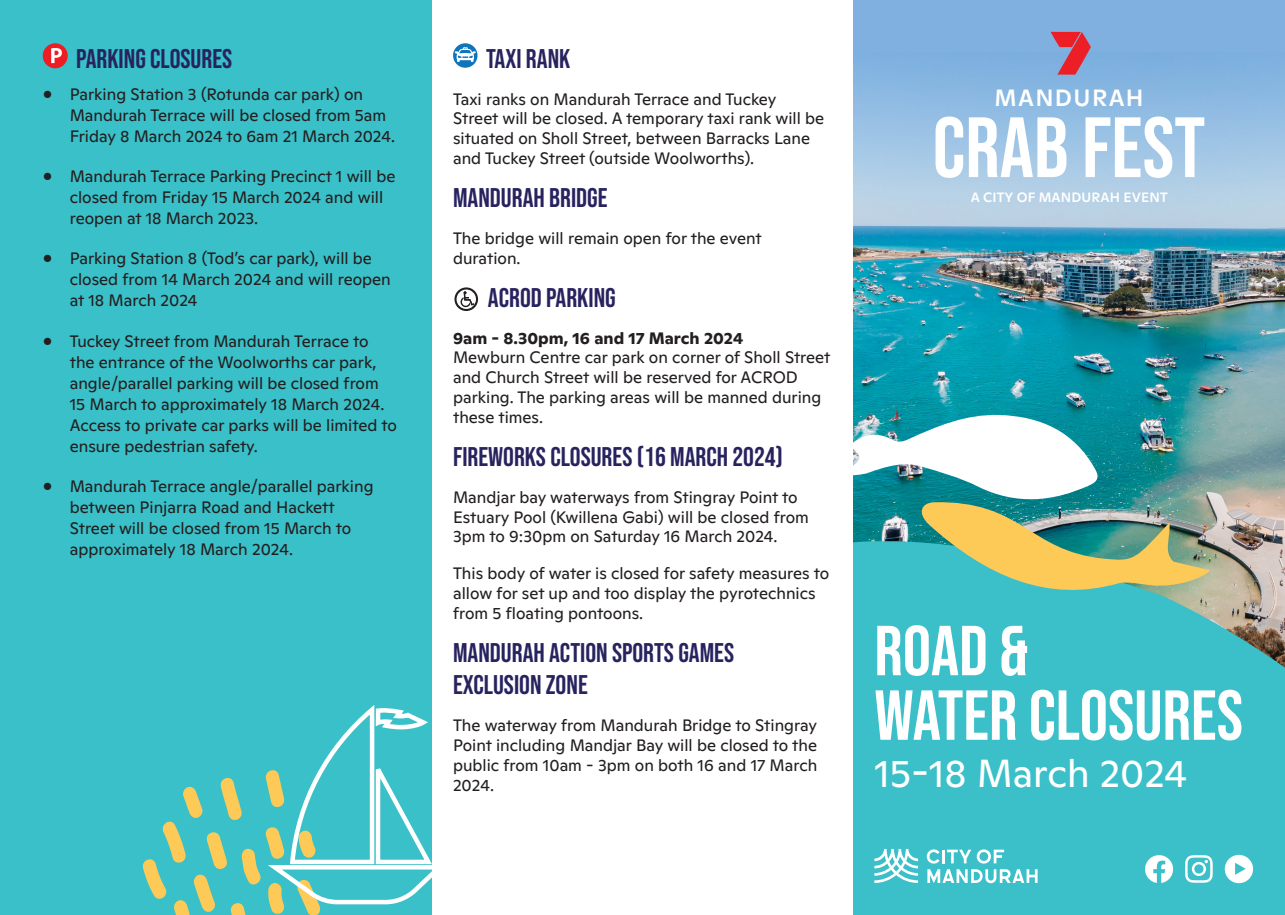
<style>
.page{position:relative;width:1285px;height:915px;background:#fff}
.page>*{position:absolute;margin:0;border:0;box-sizing:border-box;transform-origin:0 0}
.t1{font:85.2px "Bebas Neue";color:#fff}
.t2{font:70.5px/64.5px "Bebas Neue";color:#fff}
.t3{font:39px "Ginto Normal";color:#fff}
.t4{font:27px/32.4px "Bebas Neue";color:#27235f}
.t5{font:500 23.4px "Ginto Normal";letter-spacing:.06em;color:#fff}
.t6{font:16.5px/19.8px "Ginto Normal";color:#231f20}
.t7{font:500 13.5px "Ginto Normal";letter-spacing:.01em;color:#fff}
.s1{font-weight:700}
</style>
<div class="page">
<div style="left:0;top:0;width:432px;height:914px;background:#3ac0c8"></div>
<div style="left:853px;top:0;width:431px;height:711px;background:#80b0e0"></div>
<img style="left:853px;top:85px;width:431px;height:430px">
<svg style="left:853px;top:515px;width:431px;height:399px;background:#43bec5"></svg>
<div style="left:43px;top:43px;width:25px;height:25px;background:#ee1d23;border-radius:50%"></div>
<svg style="left:51px;top:48px;width:11px;height:15px"></svg>
<div style="left:453px;top:43px;width:24px;height:25px;background:#1074bc;border-radius:50%"></div>
<svg style="left:454px;top:47px;width:21px;height:15px"></svg>
<svg style="left:454px;top:287px;width:24px;height:24px"></svg>
<img style="left:853px;top:414px;width:356px;height:189px">
<svg style="left:1144px;top:854px;width:28px;height:28px"></svg>
<svg style="left:1224px;top:854px;width:28px;height:28px"></svg>
<svg style="left:1184px;top:854px;width:28px;height:28px"></svg>
<svg style="left:874px;top:848px;width:43px;height:34px"></svg>
<svg style="left:926px;top:849px;width:111px;height:33px"></svg>
<svg style="left:1051px;top:32px;width:39px;height:43px"></svg>
<svg style="left:142px;top:705px;width:290px;height:209px"></svg>
<p class="t4" style="left:76px;top:42px;width:157px">PARKING CLOSURES</p>
<p class="t6" style="left:70px;top:82px;width:327px;line-height:21px;text-indent:-27px">• Parking Station 3 (Rotunda car park) on<br>Mandurah Terrace will be closed from 5am<br>Friday 8 March 2024 to 6am 21 March 2024.</p>
<p class="t6" style="left:70px;top:165px;width:327px;line-height:21px;text-indent:-27px">• Mandurah Terrace Parking Precinct 1 will be closed from Friday 15 March 2024 and will reopen at 18 March 2023.</p>
<p class="t6" style="left:70px;top:247px;width:322px;line-height:21px;text-indent:-27px">• Parking Station 8 (Tod’s car park), will be closed from 14 March 2024 and will reopen at 18 March 2024</p>
<p class="t6" style="left:70px;top:329px;width:329px;line-height:21px;text-indent:-27px">• Tuckey Street from Mandurah Terrace to the entrance of the Woolworths car park, angle/parallel parking will be closed from 15 March to approximately 18 March 2024.<br>Access to private car parks will be limited to ensure pedestrian safety.</p>
<p class="t6" style="left:70px;top:474px;width:305px;line-height:21px;text-indent:-27px">• Mandurah Terrace angle/parallel parking between Pinjarra Road and Hackett Street will be closed from 15 March to approximately 18 March 2024.</p>
<p class="t4" style="left:486px;top:42px;width:86px">TAXI RANK</p>
<p class="t6" style="left:453px;top:88px;width:372px">Taxi ranks on Mandurah Terrace and Tuckey Street will be closed. A temporary taxi rank will be situated on Sholl Street, between Barracks Lane and Tuckey Street (outside Woolworths).</p>
<p class="t4" style="left:453px;top:181px;width:156px">MANDURAH BRIDGE</p>
<p class="t6" style="left:453px;top:227px;width:310px">The bridge will remain open for the event duration.</p>
<p class="t4" style="left:488px;top:281px;width:129px">ACROD PARKING</p>
<p class="t6" style="left:453px;top:327px;width:379px"><span class="s1">9am - 8.30pm, 16 and 17 March 2024<br></span>Mewburn Centre car park on corner of Sholl Street and Church Street will be reserved for ACROD parking. The parking areas will be manned during these times.</p>
<p class="t4" style="left:453px;top:440px;width:331px">FIREWORKS CLOSURES (16 MARCH 2024)</p>
<p class="t6" style="left:453px;top:486px;width:357px">Mandjar bay waterways from Stingray Point to<br>Estuary Pool (Kwillena Gabi) will be closed from<br>3pm to 9:30pm on Saturday 16 March 2024.</p>
<p class="t6" style="left:453px;top:562px;width:377px">This body of water is closed for safety measures to allow for set up and too display the pyrotechnics from 5 floating pontoons.</p>
<p class="t4" style="left:453px;top:636px;width:282px">MANDURAH ACTION SPORTS GAMES<br>EXCLUSION ZONE</p>
<p class="t6" style="left:453px;top:714px;width:366px;text-align:justify">The waterway from Mandurah Bridge to Stingray Point including Mandjar Bay will be closed to the public from 10am - 3pm on both 16 and 17 March 2024.</p>
<p class="t5" style="left:994px;top:81px;width:151px">MANDURAH</p>
<p class="t1" style="left:932px;top:99px;width:274px">CRAB FEST</p>
<p class="t7" style="left:970px;top:187px;width:198px">A CITY OF MANDURAH EVENT</p>
<p class="t2" style="left:874px;top:617px;width:370px">ROAD &amp;<br>WATER CLOSURES</p>
<p class="t3" style="left:874px;top:744px;width:314px">15-18 March 2024</p>
</div>
